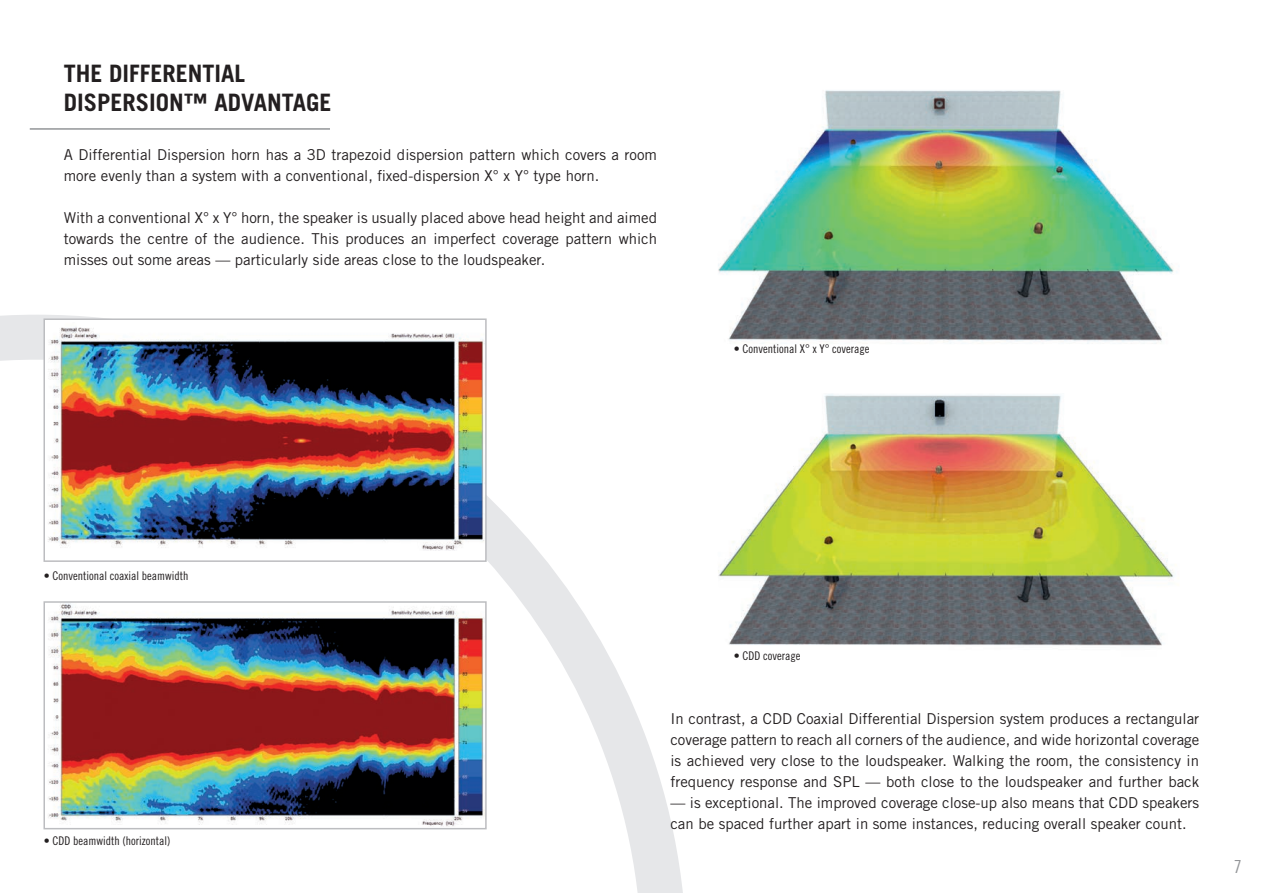
<style>
.page{position:relative;width:1263px;height:893px;background:#fff}
.page>*{position:absolute;margin:0;border:0;box-sizing:border-box;transform-origin:0 0}
.t1{font:700 24px/28.8px "Trade Gothic";color:#231f20}
.t2{font:18px "Trade Gothic Cond Eighteen";color:#939598}
.t3{font:15px/21px "Trade Gothic";color:#231f20}
.t4{font:12px "Trade Gothic Cond Eighteen";color:#231f20}
</style>
<div class="page">
<svg style="left:0;top:315px;width:683px;height:578px"></svg>
<img style="left:718px;top:90px;width:456px;height:254px">
<img style="left:718px;top:394px;width:456px;height:252px">
<div style="left:44px;top:319px;width:442px;height:242px;background:#fff"></div>
<img style="left:48px;top:327px;width:436px;height:223px">
<div style="left:43px;top:318px;width:444px;height:244px;border:2px solid #bcbdc0"></div>
<img style="left:46px;top:604px;width:438px;height:222px">
<div style="left:43px;top:601px;width:444px;height:228px;border:2px solid #bcbdc0"></div>
<hr style="left:30px;top:128px;width:300px;height:2px;background:#939598">
<h1 class="t1" style="left:64px;top:59px;width:269px">THE DIFFERENTIAL<br>DISPERSION™ ADVANTAGE</h1>
<p class="t3" style="left:64px;top:144px;width:595px">A Differential Dispersion horn has a 3D trapezoid dispersion pattern which covers a room more evenly than a system with a conventional, fixed-dispersion X° x Y° type horn.</p>
<p class="t3" style="left:64px;top:207px;width:595px;text-align:justify">With a conventional X° x Y° horn, the speaker is usually placed above head height and aimed towards the centre of the audience. This produces an imperfect coverage pattern which misses out some areas — particularly side areas close to the loudspeaker.</p>
<p class="t4" style="left:734px;top:342px;width:137px">• Conventional X° x Y° coverage</p>
<p class="t4" style="left:44px;top:568px;width:146px">• Conventional coaxial beamwidth</p>
<p class="t4" style="left:44px;top:834px;width:128px">• CDD beamwidth (horizontal)</p>
<p class="t4" style="left:734px;top:649px;width:68px">• CDD coverage</p>
<p class="t3" style="left:670px;top:707px;width:530px;text-align:justify">In contrast, a CDD Coaxial Differential Dispersion system produces a rectangular coverage pattern to reach all corners of the audience, and wide horizontal coverage is achieved very close to the loudspeaker. Walking the room, the consistency in frequency response and SPL — both close to the loudspeaker and further back</p>
<p class="t3" style="left:670px;top:791px;width:530px">— is exceptional. The improved coverage close-up also means that CDD speakers can be spaced further apart in some instances, reducing overall speaker count.</p>
<p class="t2" style="left:1234px;top:856px;width:9px">7</p>
</div>
